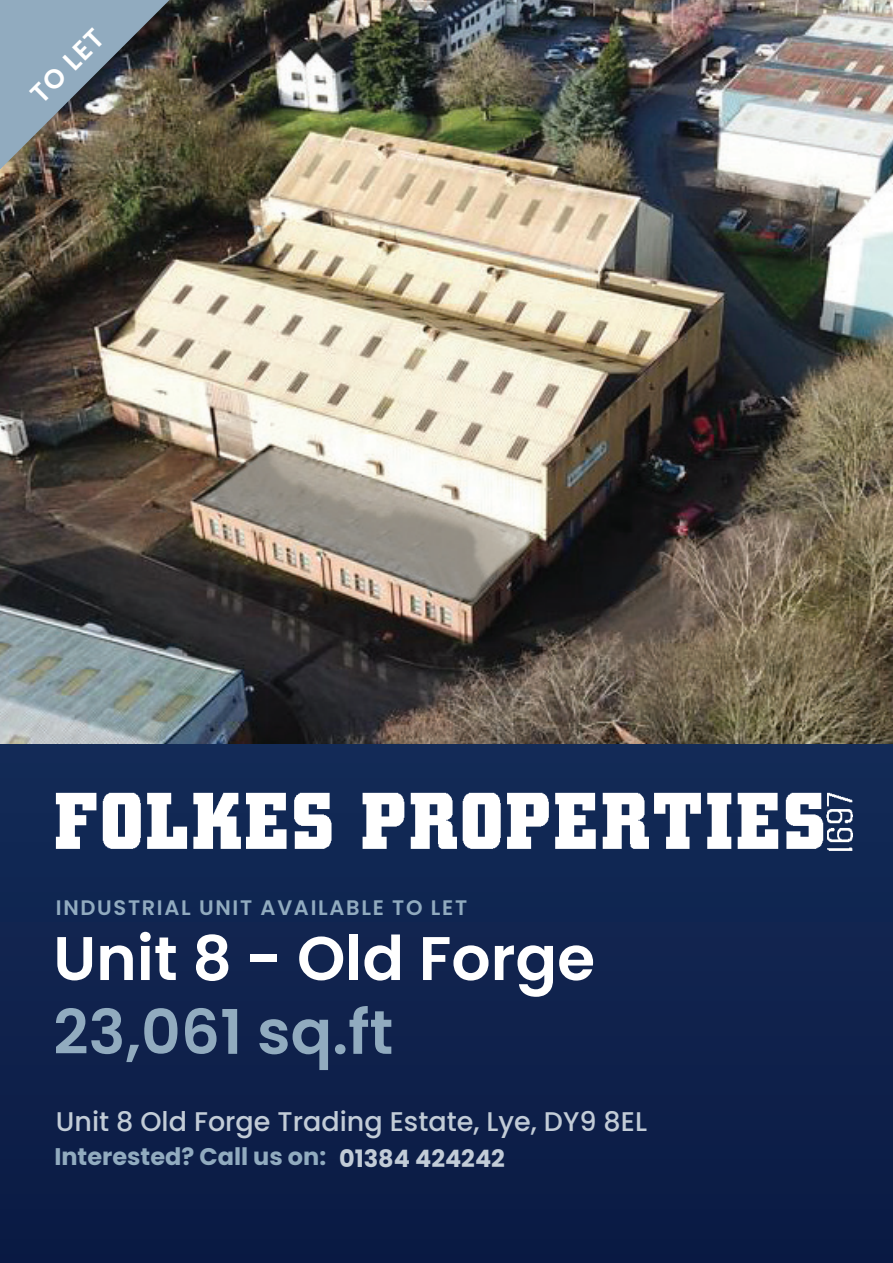
<style>
.page{position:relative;width:893px;height:1263px;background:#fff}
.page>*{position:absolute;margin:0;border:0;box-sizing:border-box;transform-origin:0 0}
.t1{font:600 61.5px "Poppins";color:#fff}
.t2{font:600 61.5px "Poppins";color:#91abbf}
.t3{font:500 27px "Poppins";color:#c2ccd7}
.t4{font:600 27px "Poppins";color:#fff}
.t5{font:700 24px "Poppins";color:#91abbf}
.t6{font:600 21px "Poppins";letter-spacing:.08em;color:#91abbf}
.s1{color:#c2ccd7}
</style>
<div class="page">
<svg style="left:0;top:744px;width:893px;height:519px;background:#0e214c"></svg>
<img style="left:0;top:0;width:893px;height:744px">
<svg style="left:0;top:0;width:169px;height:170px;background:#7a8487"></svg>
<img style="left:54px;top:781px;width:798px;height:75px">
<p class="t4" style="left:27px;top:90px;width:92px;rotate:-45deg">TO LET</p>
<p class="t6" style="left:56px;top:899px;width:413px">INDUSTRIAL UNIT AVAILABLE TO LET</p>
<h1 class="t1" style="left:53px;top:932px;width:543px">Unit 8 - Old Forge</h1>
<h1 class="t2" style="left:53px;top:1005px;width:342px">23,061 sq.ft</h1>
<p class="t3" style="left:56px;top:1105px;width:593px">Unit 8 Old Forge Trading Estate, Lye, DY9 8EL</p>
<p class="t5" style="left:54px;top:1146px;width:452px">Interested? Call us on: <span class="s1">01384 424242</span></p>
</div>
